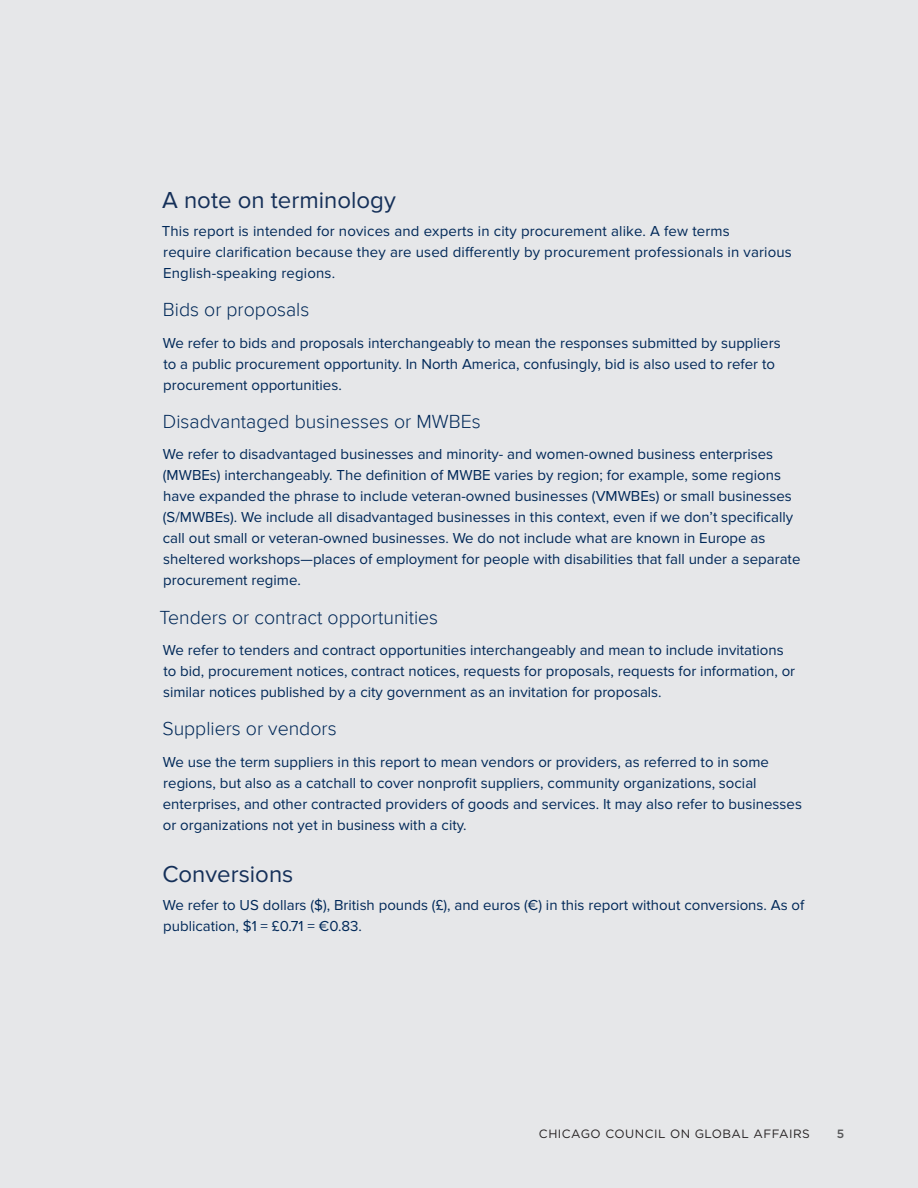
<style>
.page{position:relative;width:918px;height:1188px;background:#e6e7e9}
.page>*{position:absolute;margin:0;border:0;box-sizing:border-box;transform-origin:0 0}
.new_B-head{font:24px "Proxima Nova";color:#153059}
.t1{font:300 19.5px "Proxima Nova";color:#002858}
.t2{font:15px/21px "Proxima Nova";color:#002858}
.t3{font:12px "Gotham";letter-spacing:.04em;color:#231f20}
.t4{font:500 12px "Gotham";color:#57585a}
</style>
<div class="page">
<p class="new_B-head" style="left:162px;top:186px;width:235px">A note on terminology</p>
<p class="t2" style="left:162px;top:221px;width:632px">This report is intended for novices and experts in city procurement alike. A few terms<br>require clarification because they are used differently by procurement professionals in various<br>English-speaking regions.</p>
<p class="t1" style="left:163px;top:299px;width:148px">Bids or proposals</p>
<p class="t2" style="left:163px;top:332px;width:619px">We refer to bids and proposals interchangeably to mean the responses submitted by suppliers to a public procurement opportunity. In North America, confusingly, bid is also used to refer to procurement opportunities.</p>
<p class="t1" style="left:163px;top:410px;width:319px">Disadvantaged businesses or MWBEs</p>
<p class="t2" style="left:163px;top:444px;width:639px">We refer to disadvantaged businesses and minority- and women-owned business enterprises (MWBEs) interchangeably. The definition of MWBE varies by region; for example, some regions have expanded the phrase to include veteran-owned businesses (VMWBEs) or small businesses (S/MWBEs). We include all disadvantaged businesses in this context, even if we don’t specifically call out small or veteran-owned businesses. We do not include what are known in Europe as sheltered workshops—places of employment for people with disabilities that fall under a separate procurement regime.</p>
<p class="t1" style="left:160px;top:606px;width:280px">Tenders or contract opportunities</p>
<p class="t2" style="left:163px;top:640px;width:634px">We refer to tenders and contract opportunities interchangeably and mean to include invitations to bid, procurement notices, contract notices, requests for proposals, requests for information, or similar notices published by a city government as an invitation for proposals.</p>
<p class="t1" style="left:162px;top:718px;width:176px">Suppliers or vendors</p>
<p class="t2" style="left:163px;top:752px;width:641px">We use the term suppliers in this report to mean vendors or providers, as referred to in some regions, but also as a catchall to cover nonprofit suppliers, community organizations, social enterprises, and other contracted providers of goods and services. It may also refer to businesses or organizations not yet in business with a city.</p>
<p class="new_B-head" style="left:162px;top:861px;width:133px">Conversions</p>
<p class="t2" style="left:163px;top:895px;width:643px">We refer to US dollars ($), British pounds (£), and euros (€) in this report without conversions. As of publication, $1 = £0.71 = €0.83.</p>
<p class="t3" style="left:539px;top:1126px;width:273px">CHICAGO COUNCIL ON GLOBAL AFFAIRS</p>
<p class="t4" style="left:837px;top:1126px;width:9px">5</p>
</div>
